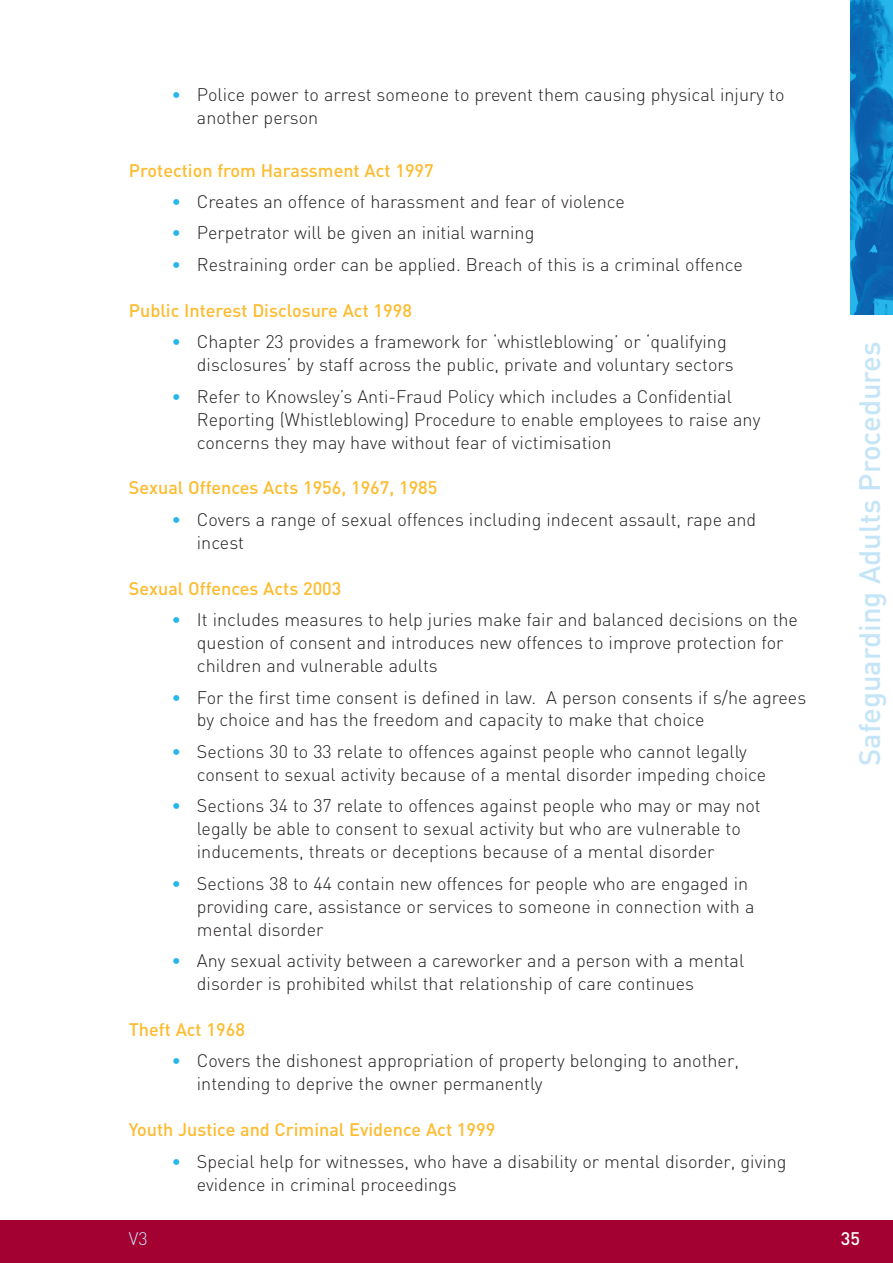
<style>
.page{position:relative;width:893px;height:1263px;background:#fff}
.page>*{position:absolute;margin:0;border:0;box-sizing:border-box;transform-origin:0 0}
.t1{font:500 29.25px "DIN";color:#c4e5f8}
.t2{font:300 18px/23px "DIN";color:#231f20}
.t3{font:500 18px "DIN";color:#fdbb2e}
.t4{font:300 18px "DIN";color:#c4e5f8}
.t5{font:500 18px "DIN";color:#fff}
.s1{color:#26b6ea}
</style>
<div class="page">
<div style="left:0;top:1220px;width:893px;height:43px;background:#a40133"></div>
<img style="left:850px;top:0;width:43px;height:315px">
<p class="t2" style="left:197px;top:85px;width:589px;text-indent:-26px"><span class="s1">•</span> Police power to arrest someone to prevent them causing physical injury to another person</p>
<p class="t3" style="left:129px;top:164px;width:306px">Protection from Harassment Act 1997</p>
<p class="t2" style="left:171px;top:192px;width:455px"><span class="s1">•</span> Creates an offence of harassment and fear of violence</p>
<p class="t2" style="left:171px;top:224px;width:364px"><span class="s1">•</span> Perpetrator will be given an initial warning</p>
<p class="t2" style="left:171px;top:255px;width:573px"><span class="s1">•</span> Restraining order can be applied. Breach of this is a criminal offence</p>
<p class="t3" style="left:129px;top:304px;width:285px">Public Interest Disclosure Act 1998</p>
<p class="t2" style="left:197px;top:332px;width:538px;text-indent:-26px"><span class="s1">•</span> Chapter 23 provides a framework for ‘whistleblowing’ or ‘qualifying disclosures’ by staff across the public, private and voluntary sectors</p>
<p class="t2" style="left:197px;top:387px;width:565px;text-indent:-26px"><span class="s1">•</span> Refer to Knowsley’s Anti-Fraud Policy which includes a Confidential<br>Reporting (Whistleblowing) Procedure to enable employees to raise any concerns they may have without fear of victimisation</p>
<p class="t3" style="left:129px;top:482px;width:310px">Sexual Offences Acts 1956, 1967, 1985</p>
<p class="t2" style="left:197px;top:510px;width:561px;text-indent:-26px"><span class="s1">•</span> Covers a range of sexual offences including indecent assault, rape and incest</p>
<p class="t3" style="left:129px;top:582px;width:214px">Sexual Offences Acts 2003</p>
<p class="t2" style="left:197px;top:610px;width:602px;text-indent:-26px"><span class="s1">•</span> It includes measures to help juries make fair and balanced decisions on the question of consent and introduces new offences to improve protection for children and vulnerable adults</p>
<p class="t2" style="left:197px;top:688px;width:611px;text-indent:-26px"><span class="s1">•</span> For the first time consent is defined in law. A person consents if s/he agrees by choice and has the freedom and capacity to make that choice</p>
<p class="t2" style="left:197px;top:742px;width:571px;text-indent:-26px"><span class="s1">•</span> Sections 30 to 33 relate to offences against people who cannot legally consent to sexual activity because of a mental disorder impeding choice</p>
<p class="t2" style="left:197px;top:797px;width:565px;text-indent:-26px"><span class="s1">•</span> Sections 34 to 37 relate to offences against people who may or may not legally be able to consent to sexual activity but who are vulnerable to inducements, threats or deceptions because of a mental disorder</p>
<p class="t2" style="left:197px;top:874px;width:559px;text-indent:-26px"><span class="s1">•</span> Sections 38 to 44 contain new offences for people who are engaged in providing care, assistance or services to someone in connection with a mental disorder</p>
<p class="t2" style="left:197px;top:951px;width:549px;text-indent:-26px"><span class="s1">•</span> Any sexual activity between a careworker and a person with a mental disorder is prohibited whilst that relationship of care continues</p>
<p class="t3" style="left:129px;top:1023px;width:118px">Theft Act 1968</p>
<p class="t2" style="left:197px;top:1052px;width:544px;text-indent:-26px"><span class="s1">•</span> Covers the dishonest appropriation of property belonging to another, intending to deprive the owner permanently</p>
<p class="t3" style="left:129px;top:1123px;width:368px">Youth Justice and Criminal Evidence Act 1999</p>
<p class="t2" style="left:197px;top:1152px;width:591px;text-indent:-26px"><span class="s1">•</span> Special help for witnesses, who have a disability or mental disorder, giving evidence in criminal proceedings</p>
<h1 class="t1" style="left:859px;top:766px;width:426px;rotate:-90deg">Safeguarding Adults Procedures</h1>
<p class="t4" style="left:129px;top:1232px;width:20px">V3</p>
<p class="t5" style="left:841px;top:1232px;width:21px">35</p>
</div>
